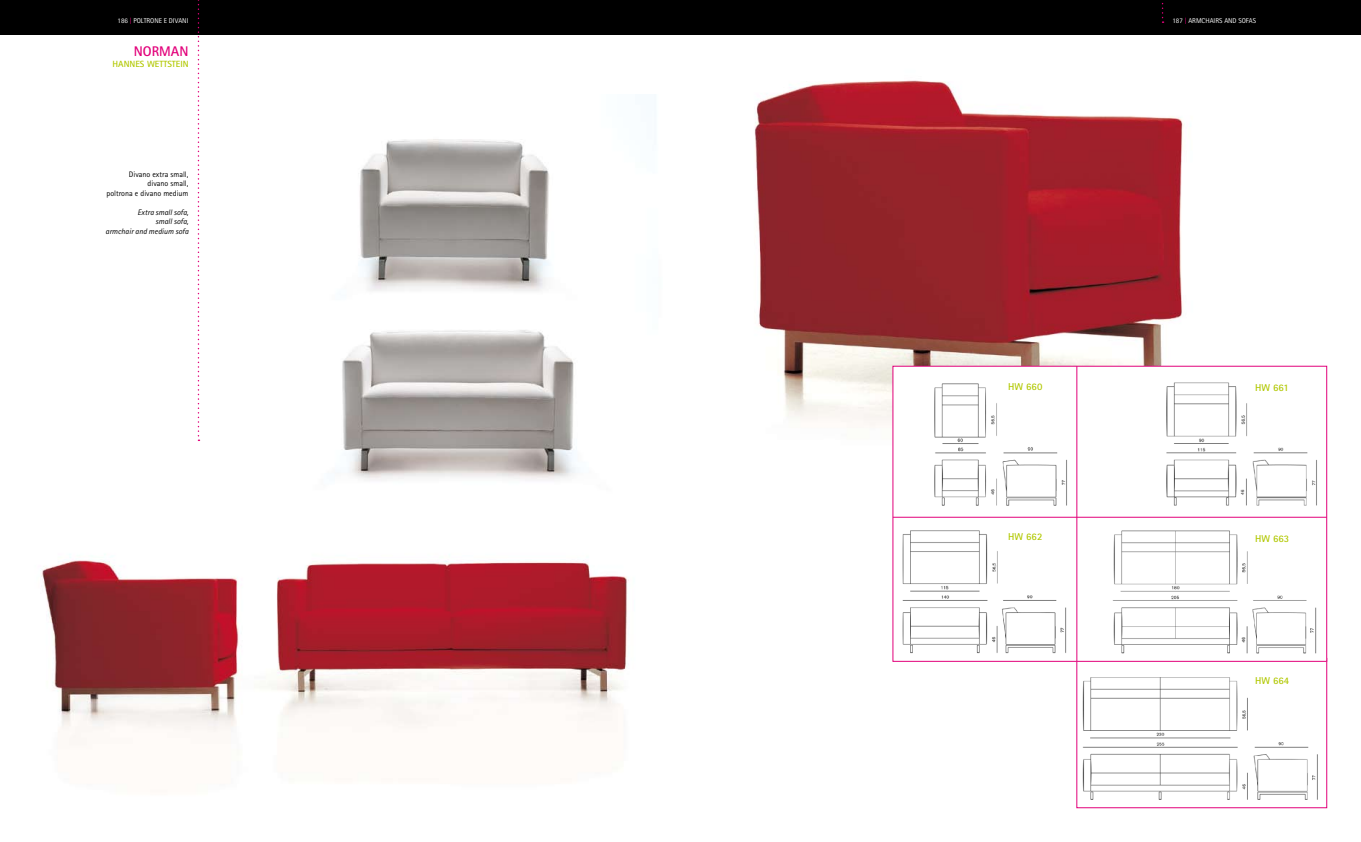
<style>
.page{position:relative;width:1361px;height:842px;background:#fff}
.page>*{position:absolute;margin:0;border:0;box-sizing:border-box;transform-origin:0 0}
.t1{font:700 14px "Rotis Sans Serif";color:#e2007a}
.t2{font:700 10px "Rotis Sans Serif";color:#b1c800}
.t3{font:700 9px "Rotis Sans Serif";color:#b1c800}
.t4{font:8px/9.5px "Rotis Sans Serif";color:#000;text-align:right}
.t5{font:italic 8px/9.5px "Rotis Sans Serif";color:#000;text-align:right}
.t6{font:7px "Rotis Sans Serif";color:#fff}
.s1{color:#e2007a}
</style>
<div class="page">
<div style="left:0;top:0;width:1361px;height:34px;background:#000"></div>
<svg style="left:1161px;top:2px;width:2px;height:21px"></svg>
<img style="left:754px;top:80px;width:529px;height:346px">
<img style="left:41px;top:96px;width:588px;height:649px">
<img style="left:1082px;top:677px;width:236px;height:123px">
<div style="left:893px;top:366px;width:433px;height:295px;background:#fff"></div>
<div style="left:892px;top:366px;width:435px;height:296px;border:1px solid #e2007a"></div>
<img style="left:934px;top:383px;width:133px;height:123px">
<img style="left:902px;top:530px;width:165px;height:124px">
<img style="left:1112px;top:530px;width:205px;height:124px">
<img style="left:1166px;top:382px;width:151px;height:124px">
<hr style="left:893px;top:517px;width:433px;height:1px;background:#e2007a">
<hr style="left:1076px;top:366px;width:1px;height:295px;background:#e2007a">
<svg style="left:198px;top:0;width:1px;height:441px"></svg>
<p class="t6" style="left:117px;top:16px;width:73px">186 <span class="s1">|</span> POLTRONE E DIVANI</p>
<p class="t6" style="left:1172px;top:16px;width:85px">187 <span class="s1">|</span> ARMCHAIRS AND SOFAS</p>
<h1 class="t1" style="left:134px;top:43px;width:56px">NORMAN</h1>
<p class="t3" style="left:113px;top:58px;width:77px">HANNES WETTSTEIN</p>
<p class="t4" style="left:106px;top:169px;width:84px">Divano extra small, divano small,<br>poltrona e divano medium</p>
<p class="t5" style="left:106px;top:207px;width:84px">Extra small sofa,<br>small sofa,<br>armchair and medium sofa</p>
<p class="t2" style="left:1008px;top:380px;width:36px">HW 660</p>
<p class="t2" style="left:1255px;top:381px;width:35px">HW 661</p>
<p class="t2" style="left:1008px;top:530px;width:36px">HW 662</p>
<p class="t2" style="left:1255px;top:532px;width:36px">HW 663</p>
<p class="t2" style="left:1255px;top:674px;width:36px">HW 664</p>
</div>
